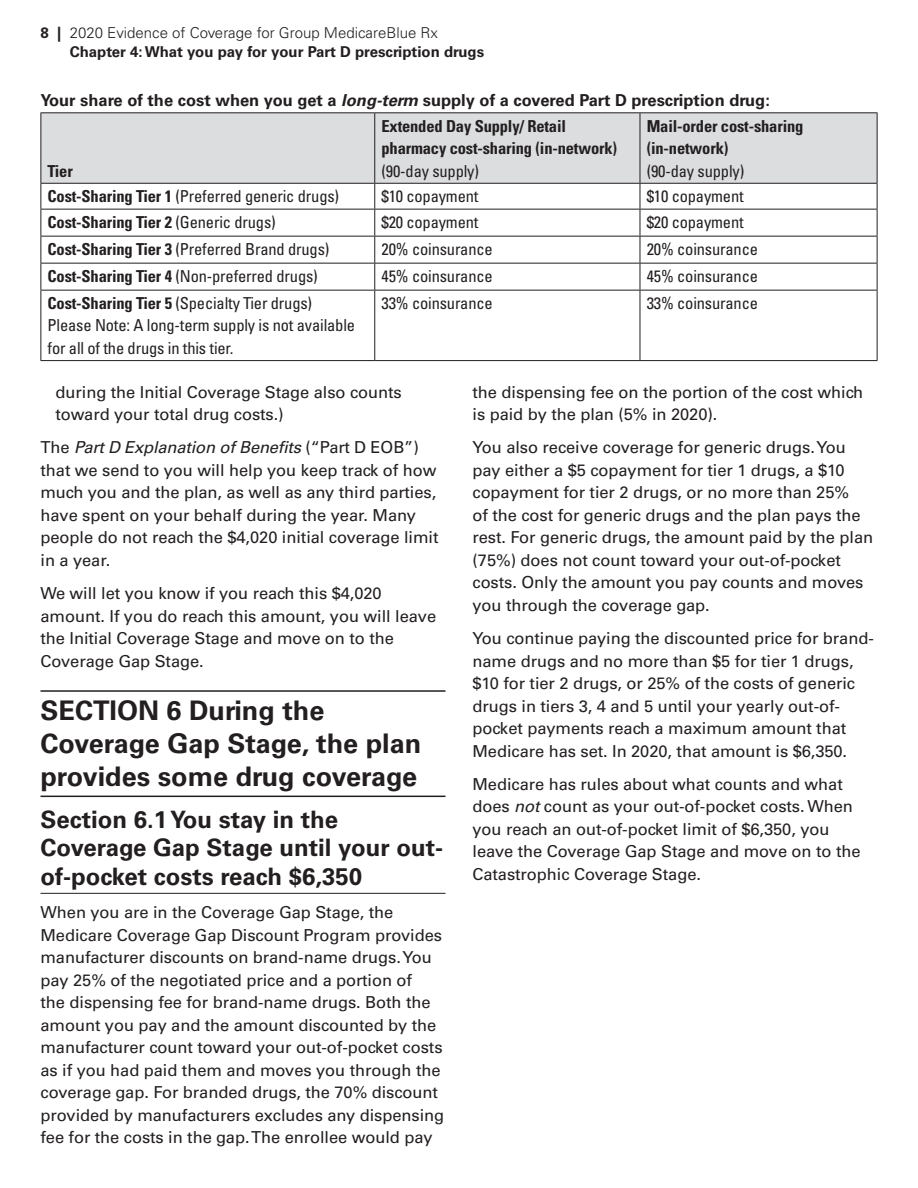
<style>
.page{position:relative;width:918px;height:1188px;background:#fff}
.page>*{position:absolute;margin:0;border:0;box-sizing:border-box;transform-origin:0 0}
._1-SECTION_HEAD_Bold{font:700 27px/33px "Univers LT Std";color:#231f20}
._2-Subsection_HEAD_B{font:700 24px/28.5px "Univers LT Std";color:#231f20}
._4-BODY_11pt{font:16.5px/22.5px "Univers LT Std";letter-spacing:-.005em;color:#231f20}
._11-COND{font:condensed 16.5px/22.5px "Univers LT Std";letter-spacing:-.01em;color:#231f20}
._11-COND-2{font:700 condensed 16.5px/22.5px "Univers LT Std";letter-spacing:-.01em;color:#231f20}
._3-_SUB_SUB_HEAD_Bol{font:700 16.5px "Univers LT Std";color:#231f20}
.t1{font:700 15px/19.5px "Univers LT Std";color:#231f20}
.s1{font-weight:300}
.s2{color:#fff}
.s3{font-style:italic}
.s4{font-weight:400}
.s5{font-weight:700}
</style>
<div class="page">
<hr style="left:40px;top:690px;width:406px;height:2px;background:#231f20">
<hr style="left:40px;top:796px;width:406px;height:1px;background:#231f20">
<hr style="left:40px;top:893px;width:406px;height:1px;background:#231f20">
<div style="left:41px;top:113px;width:836px;height:70px;background:#dcdddf"></div>
<hr style="left:40px;top:183px;width:335px;height:1px;background:#231f20">
<hr style="left:375px;top:183px;width:265px;height:1px;background:#231f20">
<hr style="left:640px;top:183px;width:238px;height:1px;background:#231f20">
<hr style="left:40px;top:112px;width:335px;height:1px;background:#231f20">
<hr style="left:40px;top:113px;width:1px;height:70px;background:#231f20">
<hr style="left:375px;top:112px;width:265px;height:1px;background:#231f20">
<hr style="left:374px;top:113px;width:1px;height:70px;background:#231f20">
<hr style="left:640px;top:112px;width:238px;height:1px;background:#231f20">
<hr style="left:640px;top:113px;width:1px;height:70px;background:#231f20">
<hr style="left:877px;top:113px;width:1px;height:70px;background:#231f20">
<hr style="left:40px;top:209px;width:335px;height:1px;background:#231f20">
<hr style="left:375px;top:209px;width:265px;height:1px;background:#231f20">
<hr style="left:640px;top:209px;width:238px;height:1px;background:#231f20">
<hr style="left:40px;top:236px;width:335px;height:1px;background:#231f20">
<hr style="left:375px;top:236px;width:265px;height:1px;background:#231f20">
<hr style="left:640px;top:236px;width:238px;height:1px;background:#231f20">
<svg style="left:40px;top:184px;width:1px;height:106px"></svg>
<svg style="left:374px;top:184px;width:1px;height:106px"></svg>
<svg style="left:640px;top:184px;width:1px;height:106px"></svg>
<svg style="left:877px;top:184px;width:1px;height:106px"></svg>
<hr style="left:40px;top:291px;width:1px;height:69px;background:#231f20">
<hr style="left:374px;top:291px;width:1px;height:69px;background:#231f20">
<hr style="left:640px;top:291px;width:1px;height:69px;background:#231f20">
<hr style="left:877px;top:291px;width:1px;height:69px;background:#231f20">
<hr style="left:40px;top:263px;width:335px;height:1px;background:#231f20">
<hr style="left:40px;top:290px;width:335px;height:1px;background:#231f20">
<hr style="left:40px;top:360px;width:335px;height:1px;background:#231f20">
<hr style="left:375px;top:263px;width:265px;height:1px;background:#231f20">
<hr style="left:640px;top:263px;width:238px;height:1px;background:#231f20">
<hr style="left:375px;top:290px;width:265px;height:1px;background:#231f20">
<hr style="left:640px;top:290px;width:238px;height:1px;background:#231f20">
<hr style="left:375px;top:360px;width:265px;height:1px;background:#231f20">
<hr style="left:640px;top:360px;width:238px;height:1px;background:#231f20">
<p class="t1" style="left:40px;top:23px;width:445px">8 | <span class="s1">2020 Evidence of Coverage for Group MedicareBlue Rx<br></span><span class="s2">8 |</span> Chapter 4: What you pay for your Part D prescription drugs</p>
<p class="_3-_SUB_SUB_HEAD_Bol" style="left:40px;top:91px;width:731px">Your share of the cost when you get a <span class="s3">long-term</span> supply of a covered Part D prescription drug:</p>
<p class="_11-COND-2" style="left:48px;top:159px;width:27px">Tier</p>
<p class="_11-COND-2" style="left:382px;top:114px;width:237px">Extended Day Supply/ Retail pharmacy cost-sharing (in-network) <span class="s4">(90-day supply)</span></p>
<p class="_11-COND-2" style="left:647px;top:114px;width:158px">Mail-order cost-sharing (in-network)<br><span class="s4">(90-day supply)</span></p>
<p class="_11-COND" style="left:48px;top:185px;width:293px"><span class="s5">Cost-Sharing Tier 1</span> (Preferred generic drugs)</p>
<p class="_11-COND" style="left:382px;top:185px;width:98px">$10 copayment</p>
<p class="_11-COND" style="left:647px;top:185px;width:98px">$10 copayment</p>
<p class="_11-COND-2" style="left:48px;top:211px;width:230px">Cost-Sharing Tier 2 <span class="s4">(Generic drugs)</span></p>
<p class="_11-COND" style="left:382px;top:210px;width:98px">$20 copayment</p>
<p class="_11-COND" style="left:647px;top:210px;width:98px">$20 copayment</p>
<p class="_11-COND" style="left:48px;top:237px;width:283px"><span class="s5">Cost-Sharing Tier 3</span> (Preferred Brand drugs)</p>
<p class="_11-COND" style="left:382px;top:237px;width:113px">20% coinsurance</p>
<p class="_11-COND" style="left:647px;top:237px;width:113px">20% coinsurance</p>
<p class="_11-COND" style="left:48px;top:264px;width:272px"><span class="s5">Cost-Sharing Tier 4</span> (Non-preferred drugs)</p>
<p class="_11-COND" style="left:382px;top:264px;width:113px">45% coinsurance</p>
<p class="_11-COND" style="left:647px;top:264px;width:113px">45% coinsurance</p>
<p class="_11-COND" style="left:48px;top:291px;width:309px"><span class="s5">Cost-Sharing Tier 5</span> (Specialty Tier drugs)<br>Please Note: A long-term supply is not available for all of the drugs in this tier.</p>
<p class="_11-COND" style="left:382px;top:291px;width:113px">33% coinsurance</p>
<p class="_11-COND" style="left:647px;top:291px;width:113px">33% coinsurance</p>
<p class="_4-BODY_11pt" style="left:56px;top:381px;width:348px">during the Initial Coverage Stage also counts toward your total drug costs.)</p>
<p class="_4-BODY_11pt" style="left:40px;top:436px;width:400px">The <span class="s3">Part D Explanation of Benefits</span> (“Part D EOB”) that we send to you will help you keep track of how much you and the plan, as well as any third parties, have spent on your behalf during the year. Many people do not reach the $4,020 initial coverage limit in a year.</p>
<p class="_4-BODY_11pt" style="left:40px;top:582px;width:397px">We will let you know if you reach this $4,020 amount. If you do reach this amount, you will leave the Initial Coverage Stage and move on to the Coverage Gap Stage.</p>
<p class="_1-SECTION_HEAD_Bold" style="left:40px;top:694px;width:382px">SECTION 6 During the<br>Coverage Gap Stage, the plan provides some drug coverage</p>
<p class="_2-Subsection_HEAD_B" style="left:40px;top:805px;width:404px">Section 6.1 You stay in the<br>Coverage Gap Stage until your out&shy;of-pocket costs reach $6,350</p>
<p class="_4-BODY_11pt" style="left:40px;top:901px;width:405px">When you are in the Coverage Gap Stage, the Medicare Coverage Gap Discount Program provides manufacturer discounts on brand-name drugs. You pay 25% of the negotiated price and a portion of<br>the dispensing fee for brand-name drugs. Both the amount you pay and the amount discounted by the manufacturer count toward your out-of-pocket costs as if you had paid them and moves you through the coverage gap. For branded drugs, the 70% discount provided by manufacturers excludes any dispensing fee for the costs in the gap. The enrollee would pay</p>
<p class="_4-BODY_11pt" style="left:472px;top:381px;width:392px">the dispensing fee on the portion of the cost which is paid by the plan (5% in 2020).</p>
<p class="_4-BODY_11pt" style="left:472px;top:436px;width:402px">You also receive coverage for generic drugs. You pay either a $5 copayment for tier 1 drugs, a $10 copayment for tier 2 drugs, or no more than 25%<br>of the cost for generic drugs and the plan pays the rest. For generic drugs, the amount paid by the plan (75%) does not count toward your out-of-pocket costs. Only the amount you pay counts and moves you through the coverage gap.</p>
<p class="_4-BODY_11pt" style="left:472px;top:627px;width:403px">You continue paying the discounted price for brand&shy;name drugs and no more than $5 for tier 1 drugs, $10 for tier 2 drugs, or 25% of the costs of generic drugs in tiers 3, 4 and 5 until your yearly out-of&shy;pocket payments reach a maximum amount that Medicare has set. In 2020, that amount is $6,350.</p>
<p class="_4-BODY_11pt" style="left:472px;top:773px;width:390px">Medicare has rules about what counts and what does <span class="s3">not</span> count as your out-of-pocket costs. When you reach an out-of-pocket limit of $6,350, you leave the Coverage Gap Stage and move on to the Catastrophic Coverage Stage.</p>
</div>
